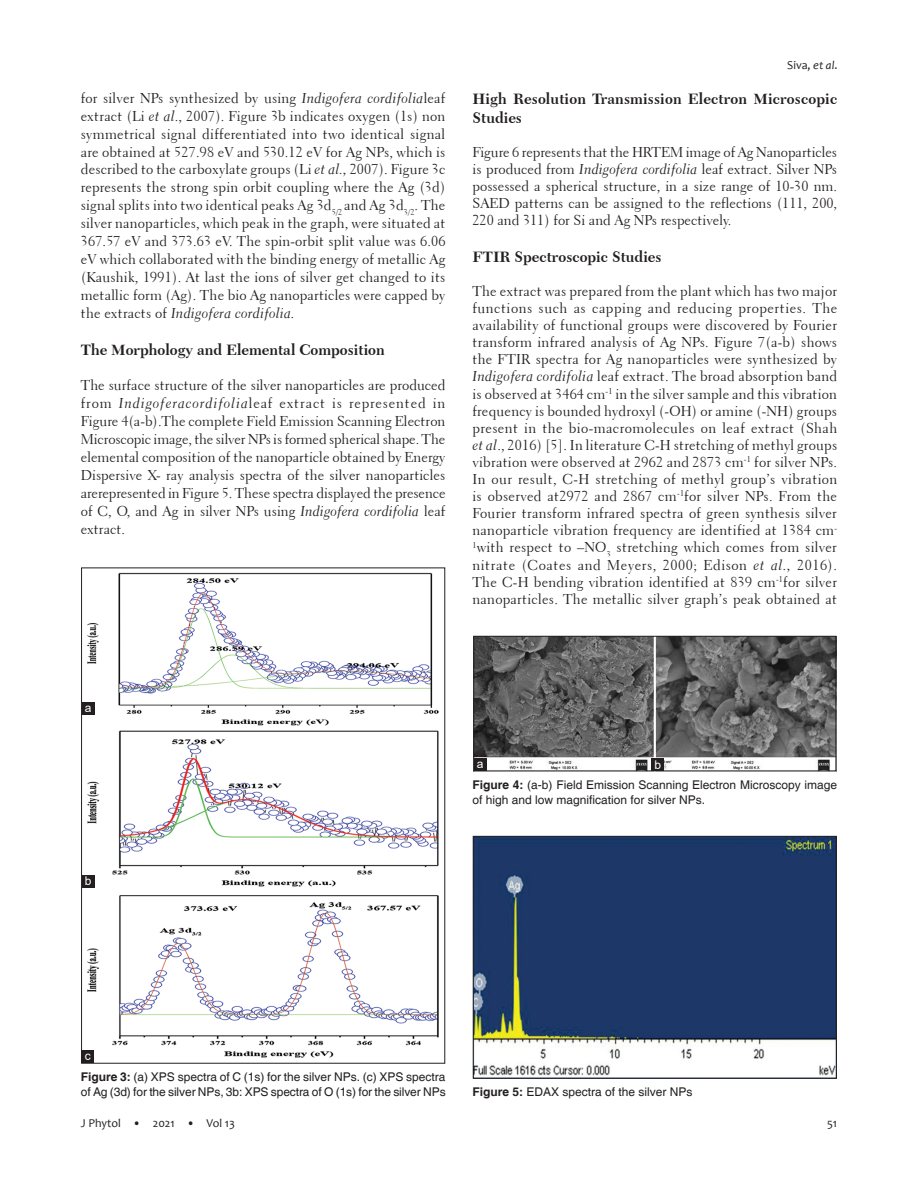
<style>
.page{position:relative;width:918px;height:1188px;background:#fff}
.page>*{position:absolute;margin:0;border:0;box-sizing:border-box;transform-origin:0 0}
.t1{font:700 15.75px/18.9px "Transitional 511 BT";color:#231f20}
.TX{font:14.25px/17.1px "Transitional 521 BT Roman A";color:#231f20;text-align:justify}
.FGC{font:12px/15px "Helvetica";color:#231f20}
.t2{font:12px "Candara";color:#231f20}
.LABEL{font:12px "Arial";color:#fff}
.s1{font-family:"Transitional 521 BT Cursive A"}
.s2{font-style:italic}
.s3{font-weight:700}
</style>
<div class="page">
<img style="left:475px;top:838px;width:360px;height:238px">
<div style="left:473px;top:836px;width:364px;height:242px;border:1px solid #231f20"></div>
<img style="left:83px;top:572px;width:356px;height:486px">
<div style="left:81px;top:1051px;width:13px;height:12px;background:#231f20"></div>
<div style="left:82px;top:875px;width:13px;height:12px;background:#231f20"></div>
<div style="left:82px;top:702px;width:13px;height:13px;background:#231f20"></div>
<img style="left:476px;top:638px;width:358px;height:131px">
<div style="left:474px;top:636px;width:362px;height:135px;border:1px solid #231f20"></div>
<div style="left:651px;top:758px;width:13px;height:13px;background:#231f20"></div>
<div style="left:474px;top:758px;width:13px;height:13px;background:#231f20"></div>
<p class="TX" style="left:81px;top:89px;width:366px;line-height:18px">for silver NPs synthesized by using <span class="s1">Indigofera cordifolia</span>leaf extract (Li <span class="s1">et al</span>., 2007). Figure 3b indicates oxygen (1s) non symmetrical signal differentiated into two identical signal are obtained at 527.98 eV and 530.12 eV for Ag NPs, which is described to the carboxylate groups (Li <span class="s1">et al.,</span> 2007). Figure 3c represents the strong spin orbit coupling where the Ag (3d) signal splits into two identical peaks Ag 3d<sub>5/2</sub> and Ag 3d<sub>3/2</sub>. The silver nanoparticles, which peak in the graph, were situated at 367.57 eV and 373.63 eV. The spin-orbit split value was 6.06 eV which collaborated with the binding energy of metallic Ag (Kaushik, 1991). At last the ions of silver get changed to its metallic form (Ag). The bio Ag nanoparticles were capped by the extracts of <span class="s1">Indigofera cordifolia.</span></p>
<h2 class="t1" style="left:81px;top:340px;width:305px">The Morphology and Elemental Composition</h2>
<p class="TX" style="left:81px;top:377px;width:366px;line-height:18px">The surface structure of the silver nanoparticles are produced from <span class="s1">Indigoferacordifolia</span>leaf extract is represented in Figure 4(a-b).The complete Field Emission Scanning Electron Microscopic image, the silver NPs is formed spherical shape. The elemental composition of the nanoparticle obtained by Energy Dispersive X- ray analysis spectra of the silver nanoparticles arerepresented in Figure 5. These spectra displayed the presence of C, O, and Ag in silver NPs using <span class="s1">Indigofera cordifolia</span> leaf extract.</p>
<p class="t2" style="left:787px;top:58px;width:52px">Siva, <span class="s2">et al</span>.</p>
<h2 class="t1" style="left:472px;top:89px;width:366px">High Resolution Transmission Electron Microscopic<br>Studies</h2>
<p class="TX" style="left:472px;top:144px;width:366px">Figure 6 represents that the HRTEM image of Ag Nanoparticles is produced from <span class="s1">Indigofera cordifolia</span> leaf extract. Silver NPs possessed a spherical structure, in a size range of 10-30 nm.<br>SAED patterns can be assigned to the reflections (111, 200, 220 and 311) for Si and Ag NPs respectively.</p>
<h2 class="t1" style="left:472px;top:247px;width:191px">FTIR Spectroscopic Studies</h2>
<p class="TX" style="left:472px;top:283px;width:366px">The extract was prepared from the plant which has two major functions such as capping and reducing properties. The availability of functional groups were discovered by Fourier transform infrared analysis of Ag NPs. Figure 7(a-b) shows the FTIR spectra for Ag nanoparticles were synthesized by <span class="s1">Indigofera cordifolia</span> leaf extract. The broad absorption band is observed at 3464 cm<sup>-1</sup> in the silver sample and this vibration frequency is bounded hydroxyl (-OH) or amine (-NH) groups present in the bio-macromolecules on leaf extract (Shah <span class="s1">et al</span>., 2016) [5]. In literature C-H stretching of methyl groups vibration were observed at 2962 and 2873 cm<sup>-1</sup> for silver NPs.<br>In our result, C-H stretching of methyl group’s vibration is observed at2972 and 2867 cm<sup>-1</sup>for silver NPs. From the Fourier transform infrared spectra of green synthesis silver nanoparticle vibration frequency are identified at 1384 cm<sup>-1</sup>with respect to –NO<sub>3</sub> stretching which comes from silver nitrate (Coates and Meyers, 2000; Edison <span class="s1">et al.,</span> 2016).<br>The C-H bending vibration identified at 839 cm<sup>-1</sup>for silver nanoparticles. The metallic silver graph’s peak obtained at</p>
<p class="LABEL" style="left:85px;top:699px;width:8px">a</p>
<p class="LABEL" style="left:85px;top:873px;width:8px">b</p>
<p class="LABEL" style="left:477px;top:755px;width:8px">a</p>
<p class="LABEL" style="left:654px;top:756px;width:8px">b</p>
<p class="FGC" style="left:472px;top:778px;width:366px"><span class="s3">Figure 4:</span> (a-b) Field Emission Scanning Electron Microscopy image of high and low magnification for silver NPs.</p>
<p class="LABEL" style="left:85px;top:1048px;width:7px">c</p>
<p class="FGC" style="left:81px;top:1070px;width:366px"><span class="s3">Figure 3:</span> (a) XPS spectra of C (1s) for the silver NPs. (c) XPS spectra of Ag (3d) for the silver NPs, 3b: XPS spectra of O (1s) for the silver NPs</p>
<p class="FGC" style="left:472px;top:1085px;width:222px"><span class="s3">Figure 5:</span> EDAX spectra of the silver NPs</p>
<p class="t2" style="left:81px;top:1115px;width:156px">J Phytol • 2021 • Vol 13</p>
<p class="t2" style="left:827px;top:1115px;width:12px">51</p>
</div>
